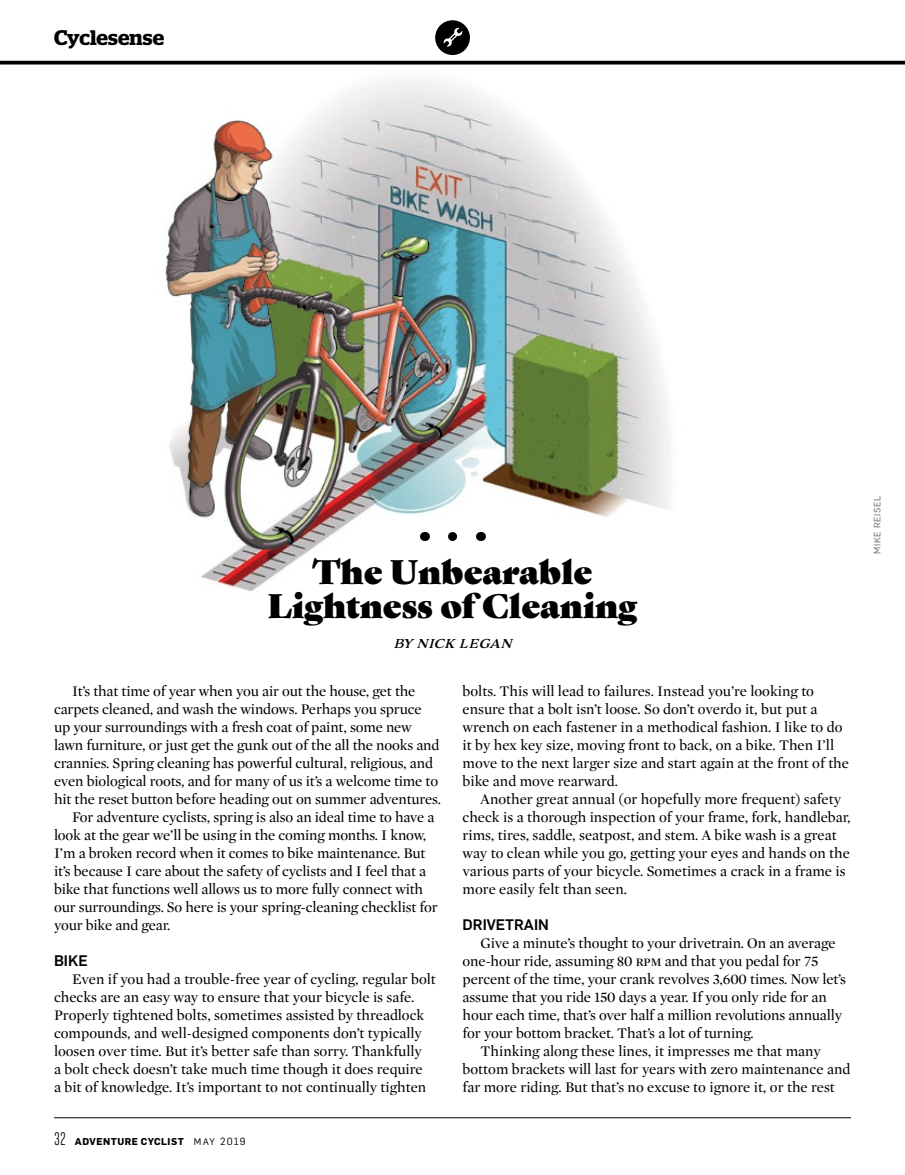
<style>
.page{position:relative;width:905px;height:1175px;background:#fff}
.page>*{position:absolute;margin:0;border:0;box-sizing:border-box;transform-origin:0 0}
.t1{font:33px/34.5px "Gastromond";color:#000;text-align:center}
.t2{font:600 21px "Stag";letter-spacing:.005em;color:#000}
.t3{font:15px/18px "Mercury Display";letter-spacing:-.01em;color:#000}
.t4{font:500 15px "Flama";color:#000}
.t5{font:italic 12px "Adorn S Serif";color:#000}
.t6{font:700 9.75px "Flama";letter-spacing:.05em;color:#000}
.t7{font:9px "Flama";letter-spacing:.08em;color:#636466}
.s1{font-family:"Heroic Condensed";font-weight:400;font-size:18px}
.s2{font-weight:400;font-size:9.45px}
.s3{font-weight:400;font-size:10.2px}
.s4{font-family:"Mercury Display Roman SC"}
</style>
<div class="page">
<hr style="left:54px;top:1117px;width:796px;height:1px;background:#000">
<img style="left:138px;top:53px;width:568px;height:538px">
<hr style="left:0;top:61px;width:904px;height:3px;background:#000">
<svg style="left:452px;top:532px;width:14px;height:9px"></svg>
<div style="left:435px;top:20px;width:35px;height:35px;background:#000;border-radius:50%"></div>
<svg style="left:443px;top:28px;width:19px;height:19px"></svg>
<h2 class="t2" style="left:54px;top:26px;width:112px">Cyclesense</h2>
<h1 class="t1" style="left:268px;top:551px;width:370px">The Unbearable<br>Lightness of Cleaning</h1>
<p class="t5" style="left:393px;top:635px;width:124px">BY NICK LEGAN</p>
<p class="t3" style="left:72px;top:681px;width:345px">It’s that time of year when you air out the house, get the</p>
<p class="t3" style="left:54px;top:699px;width:369px">carpets cleaned, and wash the windows. Perhaps you spruce</p>
<p class="t3" style="left:54px;top:717px;width:359px">up your surroundings with a fresh coat of paint, some new</p>
<p class="t3" style="left:54px;top:735px;width:387px">lawn furniture, or just get the gunk out of the all the nooks and</p>
<p class="t3" style="left:54px;top:753px;width:380px">crannies. Spring cleaning has powerful cultural, religious, and</p>
<p class="t3" style="left:54px;top:771px;width:385px">even biological roots, and for many of us it’s a welcome time to</p>
<p class="t3" style="left:54px;top:789px;width:388px">hit the reset button before heading out on summer adventures.</p>
<p class="t3" style="left:72px;top:807px;width:364px">For adventure cyclists, spring is also an ideal time to have a</p>
<p class="t3" style="left:54px;top:825px;width:374px">look at the gear we’ll be using in the coming months. I know,</p>
<p class="t3" style="left:54px;top:843px;width:373px">I’m a broken record when it comes to bike maintenance. But</p>
<p class="t3" style="left:54px;top:861px;width:374px">it’s because I care about the safety of cyclists and I feel that a</p>
<p class="t3" style="left:54px;top:879px;width:370px">bike that functions well allows us to more fully connect with</p>
<p class="t3" style="left:54px;top:897px;width:385px">our surroundings. So here is your spring-cleaning checklist for</p>
<p class="t3" style="left:54px;top:915px;width:118px">your bike and gear.</p>
<p class="t4" style="left:54px;top:950px;width:35px">BIKE</p>
<p class="t3" style="left:54px;top:969px;width:383px;text-indent:18px">Even if you had a trouble-free year of cycling, regular bolt checks are an easy way to ensure that your bicycle is safe.<br>Properly tightened bolts, sometimes assisted by threadlock compounds, and well-designed components don’t typically loosen over time. But it’s better safe than sorry. Thankfully<br>a bolt check doesn’t take much time though it does require<br>a bit of knowledge. It’s important to not continually tighten</p>
<p class="t6" style="left:54px;top:1134px;width:193px"><span class="s1">32</span> ADVENTURE CYCLIST <span class="s2">may</span> <span class="s3">2019</span></p>
<p class="t3" style="left:462px;top:681px;width:388px">bolts. This will lead to failures. Instead you’re looking to ensure that a bolt isn’t loose. So don’t overdo it, but put a wrench on each fastener in a methodical fashion. I like to do it by hex key size, moving front to back, on a bike. Then I’ll move to the next larger size and start again at the front of the bike and move rearward.</p>
<p class="t3" style="left:462px;top:789px;width:389px;text-indent:18px">Another great annual (or hopefully more frequent) safety check is a thorough inspection of your frame, fork, handlebar, rims, tires, saddle, seatpost, and stem. A bike wash is a great way to clean while you go, getting your eyes and hands on the various parts of your bicycle. Sometimes a crack in a frame is more easily felt than seen.</p>
<p class="t4" style="left:462px;top:914px;width:88px">DRIVETRAIN</p>
<p class="t3" style="left:480px;top:933px;width:356px">Give a minute’s thought to your drivetrain. On an average</p>
<p class="t3" style="left:462px;top:951px;width:357px">one-hour ride, assuming 80 <span class="s4">rpm</span> and that you pedal for 75</p>
<p class="t3" style="left:462px;top:969px;width:385px">percent of the time, your crank revolves 3,600 times. Now let’s</p>
<p class="t3" style="left:462px;top:987px;width:366px">assume that you ride 150 days a year. If you only ride for an</p>
<p class="t3" style="left:462px;top:1005px;width:381px">hour each time, that’s over half a million revolutions annually</p>
<p class="t3" style="left:462px;top:1023px;width:292px">for your bottom bracket. That’s a lot of turning.</p>
<p class="t3" style="left:480px;top:1041px;width:342px">Thinking along these lines, it impresses me that many</p>
<p class="t3" style="left:462px;top:1059px;width:389px">bottom brackets will last for years with zero maintenance and</p>
<p class="t3" style="left:462px;top:1077px;width:374px">far more riding. But that’s no excuse to ignore it, or the rest</p>
<p class="t7" style="left:871px;top:554px;width:60px;rotate:-90deg">MIKE REISEL</p>
</div>
